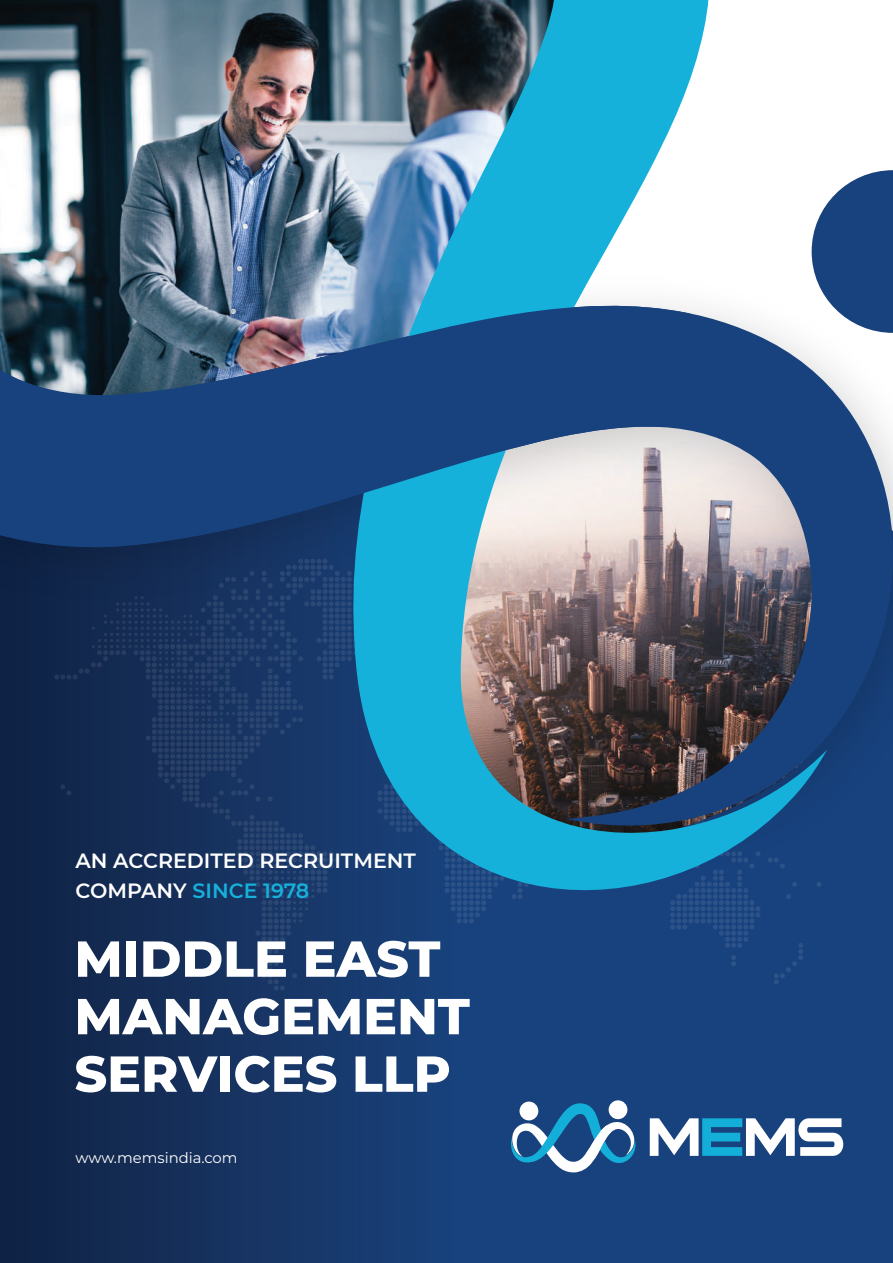
<style>
.page{position:relative;width:893px;height:1263px;background:#fff}
.page>*{position:absolute;margin:0;border:0;box-sizing:border-box;transform-origin:0 0}
.t1{font:800 50.55px/57.4px "Montserrat";color:#fff}
.t2{font:600 20.55px/30px "Montserrat";color:#fff}
.t3{font:14.85px "Montserrat";color:#fff}
.s1{color:#16b1db}
</style>
<div class="page">
<svg style="left:0;top:900px;width:893px;height:363px;background:#16396d"></svg>
<svg style="left:774px;top:943px;width:29px;height:41px"></svg>
<svg style="left:54px;top:934px;width:706px;height:56px;background:#173a6e"></svg>
<svg style="left:827px;top:367px;width:66px;height:474px;background:#375b8d"></svg>
<img style="left:0;top:0;width:827px;height:934px">
<svg style="left:178px;top:290px;width:512px;height:242px;background:#46709a"></svg>
<svg style="left:812px;top:170px;width:81px;height:163px"></svg>
<svg style="left:519px;top:1101px;width:19px;height:19px"></svg>
<svg style="left:609px;top:1100px;width:18px;height:19px"></svg>
<svg style="left:511px;top:1103px;width:125px;height:69px"></svg>
<svg style="left:650px;top:1118px;width:193px;height:38px"></svg>
<p class="t2" style="left:76px;top:844px;width:342px">AN ACCREDITED RECRUITMENT<br>COMPANY <span class="s1">SINCE 1978</span></p>
<h1 class="t1" style="left:74px;top:929px;width:397px">MIDDLE EAST<br>MANAGEMENT<br>SERVICES LLP</h1>
<p class="t3" style="left:76px;top:1148px;width:164px">www.memsindia.com</p>
</div>
